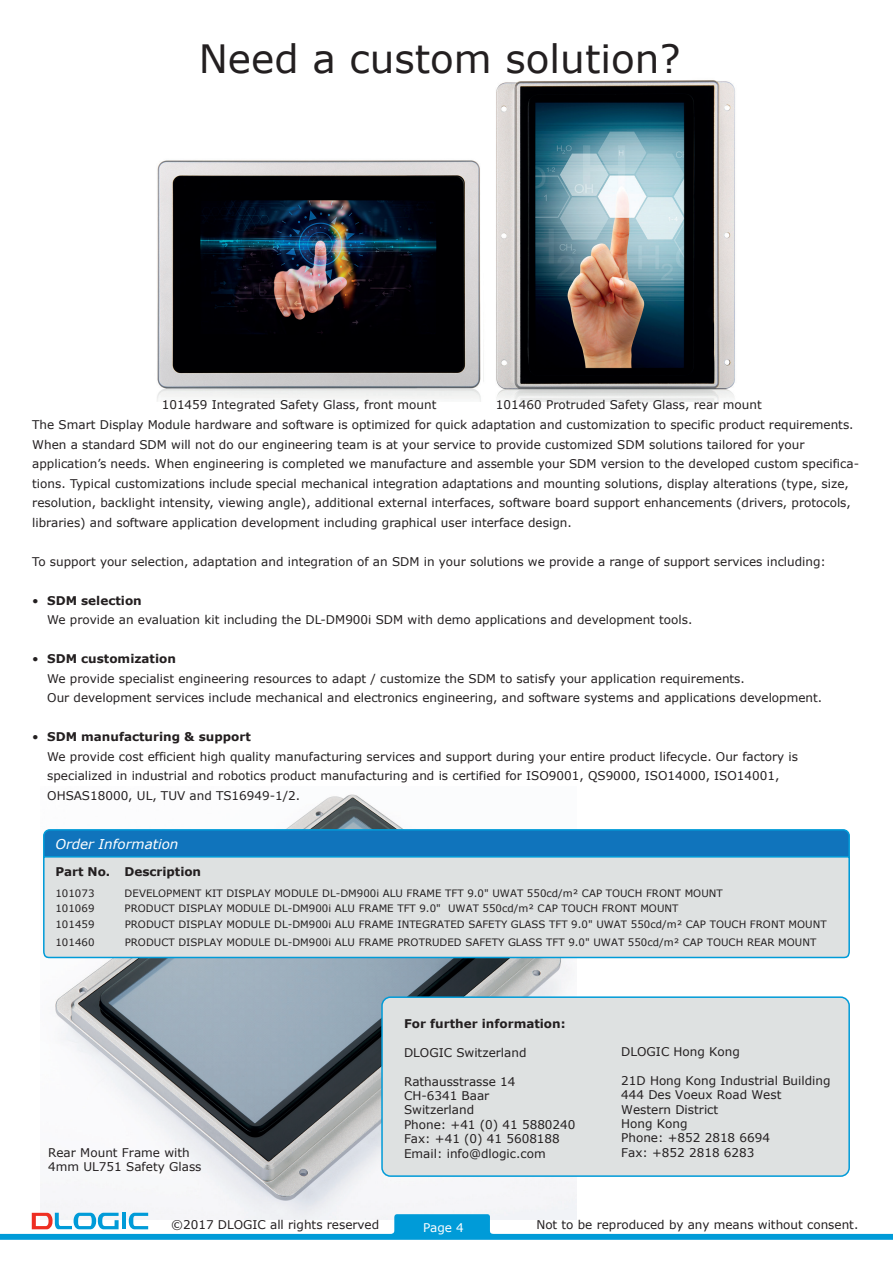
<style>
.page{position:relative;width:893px;height:1263px;background:#fff}
.page>*{position:absolute;margin:0;border:0;box-sizing:border-box;transform-origin:0 0}
.t1{font:39px "Verdana";color:#231f20}
.t2{font:italic 13.5px "Verdana";color:#fff}
.t3{font:12px/14.4px "Verdana";color:#231f20}
.t4{font:700 12px "Verdana";color:#231f20}
.t5{font:12px "Verdana";color:#fff}
.t6{font:10.2px "Verdana";color:#231f20}
.s1{font-weight:700}
</style>
<div class="page">
<img style="left:157px;top:80px;width:578px;height:322px">
<img style="left:40px;top:794px;width:537px;height:419px">
<div style="left:382px;top:997px;width:467px;height:179px;background:#dee1e1;border-radius:9px"></div>
<div style="left:381px;top:996px;width:469px;height:181px;border:2px solid #009bd8;border-radius:9px"></div>
<svg style="left:0;top:1213px;width:893px;height:27px"></svg>
<div style="left:44px;top:830px;width:805px;height:73px;background:#1074bc;border-radius:6px"></div>
<div style="left:43px;top:829px;width:807px;height:75px;border:2px solid #009bd8;border-radius:6px"></div>
<div style="left:42px;top:855px;width:808px;height:104px;background:#dee1e1"></div>
<h1 class="t1" style="left:199px;top:32px;width:483px">Need a custom solution?</h1>
<p class="t3" style="left:162px;top:397px;width:276px">101459 Integrated Safety Glass, front mount</p>
<p class="t3" style="left:496px;top:397px;width:267px">101460 Protruded Safety Glass, rear mount</p>
<p class="t3" style="left:32px;top:415px;width:828px;line-height:19.5px">The Smart Display Module hardware and software is optimized for quick adaptation and customization to specific product requirements.<br>When a standard SDM will not do our engineering team is at your service to provide customized SDM solutions tailored for your application’s needs. When engineering is completed we manufacture and assemble your SDM version to the developed custom specifica&shy;tions. Typical customizations include special mechanical integration adaptations and mounting solutions, display alterations (type, size, resolution, backlight intensity, viewing angle), additional external interfaces, software board support enhancements (drivers, protocols, libraries) and software application development including graphical user interface design.</p>
<p class="t3" style="left:32px;top:554px;width:795px">To support your selection, adaptation and integration of an SDM in your solutions we provide a range of support services including:</p>
<p class="t3" style="left:47px;top:591px;width:647px;line-height:19.5px;text-indent:-15px">• <span class="s1">SDM selection<br></span>We provide an evaluation kit including the DL-DM900i SDM with demo applications and development tools.</p>
<p class="t3" style="left:47px;top:649px;width:776px;line-height:19.5px;text-indent:-15px">• <span class="s1">SDM customization<br></span>We provide specialist engineering resources to adapt / customize the SDM to satisfy your application requirements.<br>Our development services include mechanical and electronics engineering, and software systems and applications development.</p>
<p class="t3" style="left:47px;top:727px;width:752px;line-height:19.5px;text-indent:-15px">• <span class="s1">SDM manufacturing &amp; support<br></span>We provide cost efficient high quality manufacturing services and support during your entire product lifecycle. Our factory is specialized in industrial and robotics product manufacturing and is certified for ISO9001, QS9000, ISO14000, ISO14001, OHSAS18000, UL, TUV and TS16949-1/2.</p>
<p class="t2" style="left:55px;top:835px;width:124px">Order Information</p>
<p class="t4" style="left:55px;top:863px;width:147px">Part No. Description</p>
<p class="t6" style="left:55px;top:886px;width:41px">101073</p>
<p class="t6" style="left:125px;top:886px;width:600px">DEVELOPMENT KIT DISPLAY MODULE DL-DM900i ALU FRAME TFT 9.0" UWAT 550cd/m² CAP TOUCH FRONT MOUNT</p>
<p class="t6" style="left:55px;top:901px;width:41px">101069</p>
<p class="t6" style="left:125px;top:901px;width:555px">PRODUCT DISPLAY MODULE DL-DM900i ALU FRAME TFT 9.0" UWAT 550cd/m² CAP TOUCH FRONT MOUNT</p>
<p class="t6" style="left:55px;top:918px;width:41px">101459</p>
<p class="t6" style="left:125px;top:918px;width:703px">PRODUCT DISPLAY MODULE DL-DM900i ALU FRAME INTEGRATED SAFETY GLASS TFT 9.0" UWAT 550cd/m² CAP TOUCH FRONT MOUNT</p>
<p class="t6" style="left:55px;top:935px;width:41px">101460</p>
<p class="t6" style="left:125px;top:935px;width:693px">PRODUCT DISPLAY MODULE DL-DM900i ALU FRAME PROTRUDED SAFETY GLASS TFT 9.0" UWAT 550cd/m² CAP TOUCH REAR MOUNT</p>
<p class="t3" style="left:48px;top:1145px;width:155px">Rear Mount Frame with<br>4mm UL751 Safety Glass</p>
<p class="t4" style="left:404px;top:1015px;width:163px">For further information:</p>
<p class="t3" style="left:404px;top:1045px;width:124px">DLOGIC Switzerland</p>
<p class="t3" style="left:404px;top:1074px;width:173px">Rathausstrasse 14<br>CH-6341 Baar<br>Switzerland<br>Phone: +41 (0) 41 5880240<br>Fax: +41 (0) 41 5608188<br>Email: info@dlogic.com</p>
<p class="t3" style="left:621px;top:1044px;width:120px">DLOGIC Hong Kong</p>
<p class="t3" style="left:621px;top:1073px;width:211px">21D Hong Kong Industrial Building<br>444 Des Voeux Road West<br>Western District<br>Hong Kong<br>Phone: +852 2818 6694<br>Fax: +852 2818 6283</p>
<p class="t3" style="left:171px;top:1217px;width:210px">©2017 DLOGIC all rights reserved</p>
<p class="t3" style="left:536px;top:1217px;width:323px">Not to be reproduced by any means without consent.</p>
<p class="t5" style="left:423px;top:1219px;width:42px">Page 4</p>
</div>
